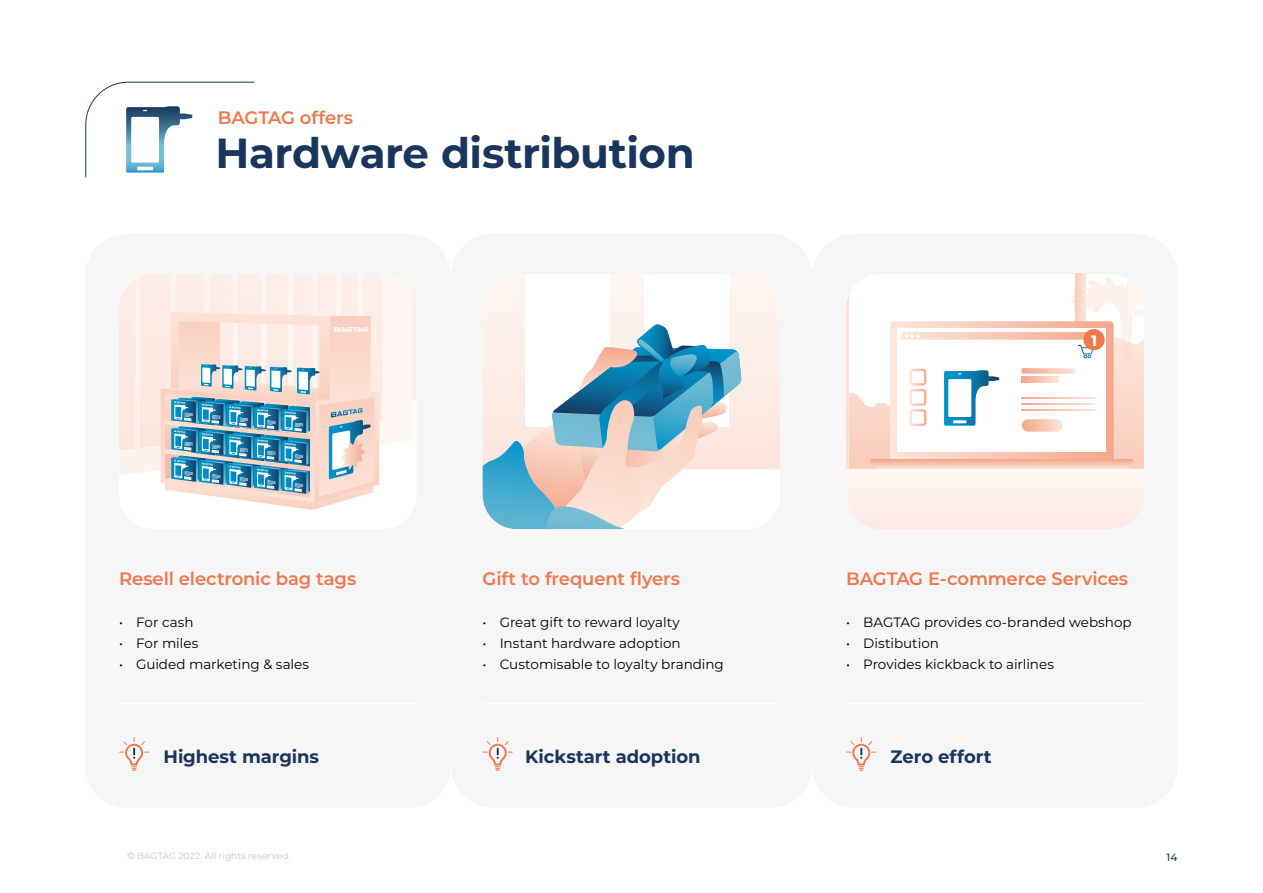
<style>
.page{position:relative;width:1263px;height:893px;background:#fff}
.page>*{position:absolute;margin:0;border:0;box-sizing:border-box;transform-origin:0 0}
.t1{font:700 42px "Montserrat";letter-spacing:-.01em;color:#19365e}
.t2{font:600 18px "Montserrat";letter-spacing:-.005em;color:#ef774c}
.t3{font:700 18px "Montserrat";letter-spacing:-.005em;color:#19365e}
.t4{font:700 15px "Montserrat";color:#fff}
.t5{font:13.5px "Montserrat";color:#000}
.t6{font:500 10.5px "Montserrat";color:#19365e}
.t7{font:9px "Montserrat";letter-spacing:.015em;color:#c6c6c6}
.s1{font-family:"Helvetica Neue"}
</style>
<div class="page">
<div style="left:451px;top:234px;width:361px;height:574px;background:#f6f6f6;border-radius:43px"></div>
<div style="left:812px;top:234px;width:366px;height:574px;background:#f6f6f6;border-radius:43px"></div>
<div style="left:85px;top:234px;width:366px;height:574px;background:#f6f6f6;border-radius:43px"></div>
<div style="left:119px;top:274px;width:298px;height:255px;background:#fff;border-radius:34px"></div>
<div style="left:383px;top:274px;width:29px;height:169px;background:#fef7f3"></div>
<svg style="left:412px;top:291px;width:5px;height:110px"></svg>
<svg style="left:119px;top:274px;width:264px;height:236px;background:#d4d4d5"></svg>
<div style="left:483px;top:274px;width:297px;height:255px;background:#fff;border-radius:34px"></div>
<svg style="left:483px;top:274px;width:297px;height:195px"></svg>
<div style="left:526px;top:274px;width:84px;height:152px;background:#fff"></div>
<div style="left:645px;top:274px;width:84px;height:152px;background:#fff"></div>
<svg style="left:483px;top:324px;width:258px;height:205px"></svg>
<div style="left:1075px;top:274px;width:10px;height:195px;background:#fad6c7"></div>
<div style="left:846px;top:469px;width:298px;height:60px;background:#fdf0eb"></div>
<svg style="left:846px;top:277px;width:298px;height:192px"></svg>
<svg style="left:85px;top:81px;width:170px;height:97px"></svg>
<hr style="left:119px;top:703px;width:298px;height:1px;background:#fff">
<hr style="left:483px;top:703px;width:297px;height:1px;background:#fff">
<hr style="left:846px;top:703px;width:298px;height:1px;background:#fff">
<svg style="left:119px;top:737px;width:30px;height:34px"></svg>
<svg style="left:483px;top:737px;width:30px;height:34px"></svg>
<svg style="left:846px;top:737px;width:30px;height:34px"></svg>
<h2 class="t2" style="left:218px;top:105px;width:137px">BAGTAG offers</h2>
<h1 class="t1" style="left:215px;top:125px;width:481px">Hardware distribution</h1>
<h2 class="t2" style="left:119px;top:567px;width:239px">Resell electronic bag tags</h2>
<p class="t5" style="left:119px;top:613px;width:76px">• For cash</p>
<p class="t5" style="left:119px;top:634px;width:81px">• For miles</p>
<p class="t5" style="left:119px;top:655px;width:192px">• Guided marketing &amp; sales</p>
<h2 class="t2" style="left:483px;top:567px;width:199px">Gift to frequent flyers</h2>
<p class="t5" style="left:483px;top:613px;width:199px">• Great gift to reward loyalty</p>
<p class="t5" style="left:483px;top:634px;width:199px">• Instant hardware adoption</p>
<p class="t5" style="left:483px;top:655px;width:243px">• Customisable to loyalty branding</p>
<p class="t4" style="left:1091px;top:328px;width:8px">1</p>
<h2 class="t2" style="left:846px;top:567px;width:283px">BAGTAG E-commerce Services</h2>
<p class="t5" style="left:846px;top:613px;width:287px">• BAGTAG provides co-branded webshop</p>
<p class="t5" style="left:846px;top:634px;width:94px">• Distibution</p>
<p class="t5" style="left:846px;top:655px;width:209px">• Provides kickback to airlines</p>
<h2 class="t3" style="left:163px;top:745px;width:157px">Highest margins</h2>
<h2 class="t3" style="left:525px;top:745px;width:177px">Kickstart adoption</h2>
<h2 class="t3" style="left:890px;top:745px;width:103px">Zero effort</h2>
<p class="t7" style="left:128px;top:850px;width:165px"><span class="s1">©</span> BAGTAG 2022. All rights reserved.</p>
<p class="t6" style="left:1166px;top:850px;width:12px">14</p>
</div>
